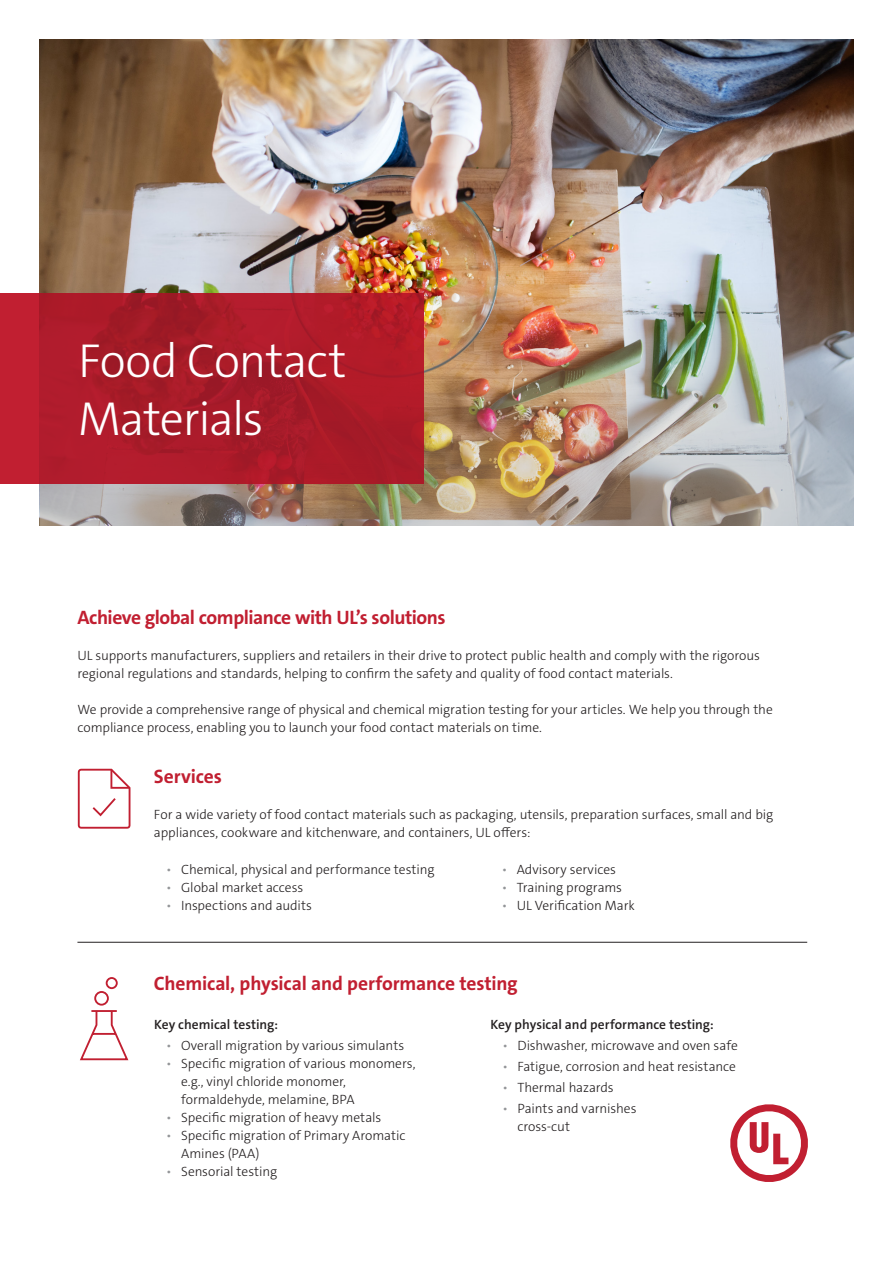
<style>
.page{position:relative;width:893px;height:1263px;background:#fff}
.page>*{position:absolute;margin:0;border:0;box-sizing:border-box;transform-origin:0 0}
.Headline{font:300 48px/58.5px "The Sans C5";letter-spacing:-.025em;color:#fff}
.Subhead{font:700 19.5px "The Sans C5";letter-spacing:-.015em;color:#c11f31}
.Body_Copy{font:300 13.5px/18px "The Sans C5";letter-spacing:-.005em;color:#231f20}
.Bullet_List{font:600 13.5px "The Sans C5";color:#231f20}
.s1{color:#939598}
</style>
<div class="page">
<img style="left:40px;top:40px;width:813px;height:243px">
<img style="left:40px;top:283px;width:813px;height:243px">
<svg style="left:0;top:293px;width:424px;height:191px;background:#ad1b2a"></svg>
<hr style="left:77px;top:942px;width:730px;height:1px;background:#231f20">
<svg style="left:730px;top:1104px;width:78px;height:78px"></svg>
<svg style="left:80px;top:977px;width:49px;height:84px"></svg>
<hr style="left:91px;top:1010px;width:26px;height:2px;background:#c11f31">
<svg style="left:77px;top:768px;width:54px;height:61px"></svg>
<p class="Headline" style="left:78px;top:332px;width:270px">Food Contact<br>Materials</p>
<p class="Subhead" style="left:77px;top:605px;width:370px">Achieve global compliance with UL’s solutions</p>
<p class="Body_Copy" style="left:77px;top:647px;width:684px">UL supports manufacturers, suppliers and retailers in their drive to protect public health and comply with the rigorous regional regulations and standards, helping to confirm the safety and quality of food contact materials.</p>
<p class="Body_Copy" style="left:77px;top:701px;width:697px">We provide a comprehensive range of physical and chemical migration testing for your articles. We help you through the compliance process, enabling you to launch your food contact materials on time.</p>
<p class="Subhead" style="left:154px;top:764px;width:70px">Services</p>
<p class="Body_Copy" style="left:154px;top:806px;width:621px">For a wide variety of food contact materials such as packaging, utensils, preparation surfaces, small and big appliances, cookware and kitchenware, and containers, UL offers:</p>
<p class="Body_Copy" style="left:166px;top:861px;width:270px"><span class="s1">•</span> Chemical, physical and performance testing</p>
<p class="Body_Copy" style="left:166px;top:879px;width:139px"><span class="s1">•</span> Global market access</p>
<p class="Body_Copy" style="left:166px;top:897px;width:147px"><span class="s1">•</span> Inspections and audits</p>
<p class="Body_Copy" style="left:502px;top:861px;width:116px"><span class="s1">•</span> Advisory services</p>
<p class="Body_Copy" style="left:502px;top:879px;width:122px"><span class="s1">•</span> Training programs</p>
<p class="Body_Copy" style="left:502px;top:897px;width:135px"><span class="s1">•</span> UL Verification Mark</p>
<p class="Subhead" style="left:154px;top:971px;width:365px">Chemical, physical and performance testing</p>
<p class="Bullet_List" style="left:154px;top:1016px;width:126px">Key chemical testing:</p>
<p class="Body_Copy" style="left:166px;top:1036px;width:240px"><span class="s1">•</span> Overall migration by various simulants</p>
<p class="Body_Copy" style="left:181px;top:1054px;width:236px;text-indent:-15px"><span class="s1">•</span> Specific migration of various monomers, e.g., vinyl chloride monomer, formaldehyde, melamine, BPA</p>
<p class="Body_Copy" style="left:166px;top:1108px;width:217px"><span class="s1">•</span> Specific migration of heavy metals</p>
<p class="Body_Copy" style="left:181px;top:1126px;width:226px;text-indent:-15px"><span class="s1">•</span> Specific migration of Primary Aromatic<br>Amines (PAA)</p>
<p class="Body_Copy" style="left:166px;top:1162px;width:113px"><span class="s1">•</span> Sensorial testing</p>
<p class="Bullet_List" style="left:490px;top:1016px;width:225px">Key physical and performance testing:</p>
<p class="Body_Copy" style="left:502px;top:1036px;width:237px"><span class="s1">•</span> Dishwasher, microwave and oven safe</p>
<p class="Body_Copy" style="left:502px;top:1057px;width:235px"><span class="s1">•</span> Fatigue, corrosion and heat resistance</p>
<p class="Body_Copy" style="left:502px;top:1078px;width:113px"><span class="s1">•</span> Thermal hazards</p>
<p class="Body_Copy" style="left:517px;top:1099px;width:121px;text-indent:-15px"><span class="s1">•</span> Paints and varnishes cross-cut</p>
</div>
